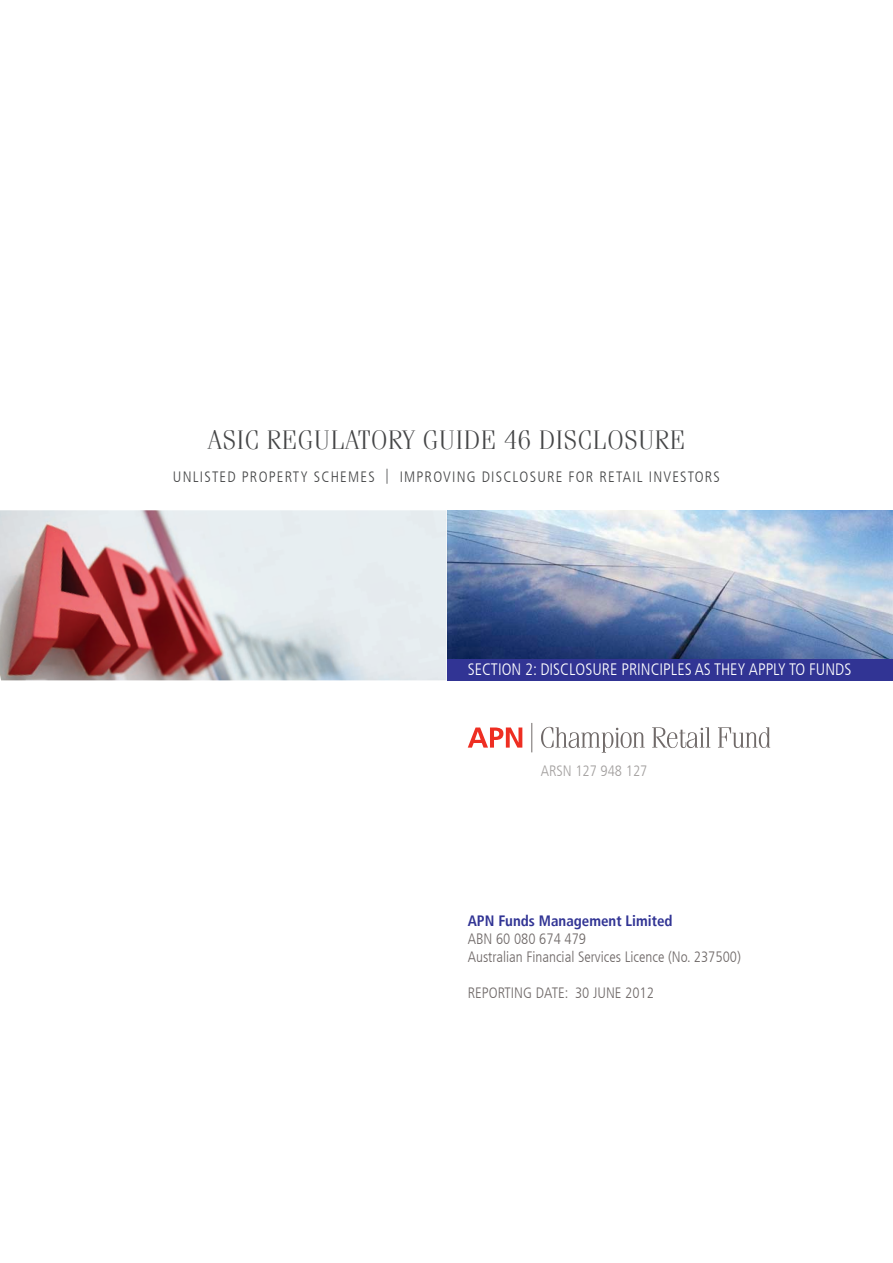
<style>
.page{position:relative;width:893px;height:1263px;background:#fff}
.page>*{position:absolute;margin:0;border:0;box-sizing:border-box;transform-origin:0 0}
.t1{font:300 27px "Fenice LT";color:#454647}
.Paragraph_Style_1{font:300 condensed 16.5px "Frutiger LT";color:#fff}
.t2{font:300 condensed 15px "Frutiger LT";color:#706a69}
.t3{font:300 condensed 15px "Frutiger LT";letter-spacing:.08em;color:#454647}
.t4{font:700 condensed 15px "Frutiger LT";color:#313494}
.t5{font:300 condensed 15px "Frutiger LT";color:#a3a09f}
</style>
<div class="page">
<svg style="left:541px;top:727px;width:104px;height:26px"></svg>
<svg style="left:652px;top:727px;width:58px;height:21px"></svg>
<svg style="left:718px;top:727px;width:52px;height:21px"></svg>
<svg style="left:468px;top:727px;width:54px;height:21px"></svg>
<svg style="left:531px;top:723px;width:1px;height:29px"></svg>
<img style="left:448px;top:510px;width:445px;height:149px">
<img style="left:0;top:510px;width:446px;height:170px">
<div style="left:448px;top:659px;width:445px;height:21px;background:#313494"></div>
<p class="t1" style="left:207px;top:424px;width:480px">ASIC REGULATORY GUIDE 46 DISCLOSURE</p>
<p class="t3" style="left:173px;top:468px;width:548px">UNLISTED PROPERTY SCHEMES | IMPROVING DISCLOSURE FOR RETAIL INVESTORS</p>
<p class="Paragraph_Style_1" style="left:468px;top:660px;width:385px">SECTION 2: DISCLOSURE PRINCIPLES AS THEY APPLY TO FUNDS</p>
<p class="t5" style="left:541px;top:762px;width:108px">ARSN 127 948 127</p>
<p class="t4" style="left:468px;top:911px;width:206px">APN Funds Management Limited</p>
<p class="t2" style="left:468px;top:930px;width:120px">ABN 60 080 674 479</p>
<p class="t2" style="left:468px;top:948px;width:275px">Australian Financial Services Licence (No. 237500)</p>
<p class="t2" style="left:468px;top:984px;width:188px">REPORTING DATE: 30 JUNE 2012</p>
</div>
